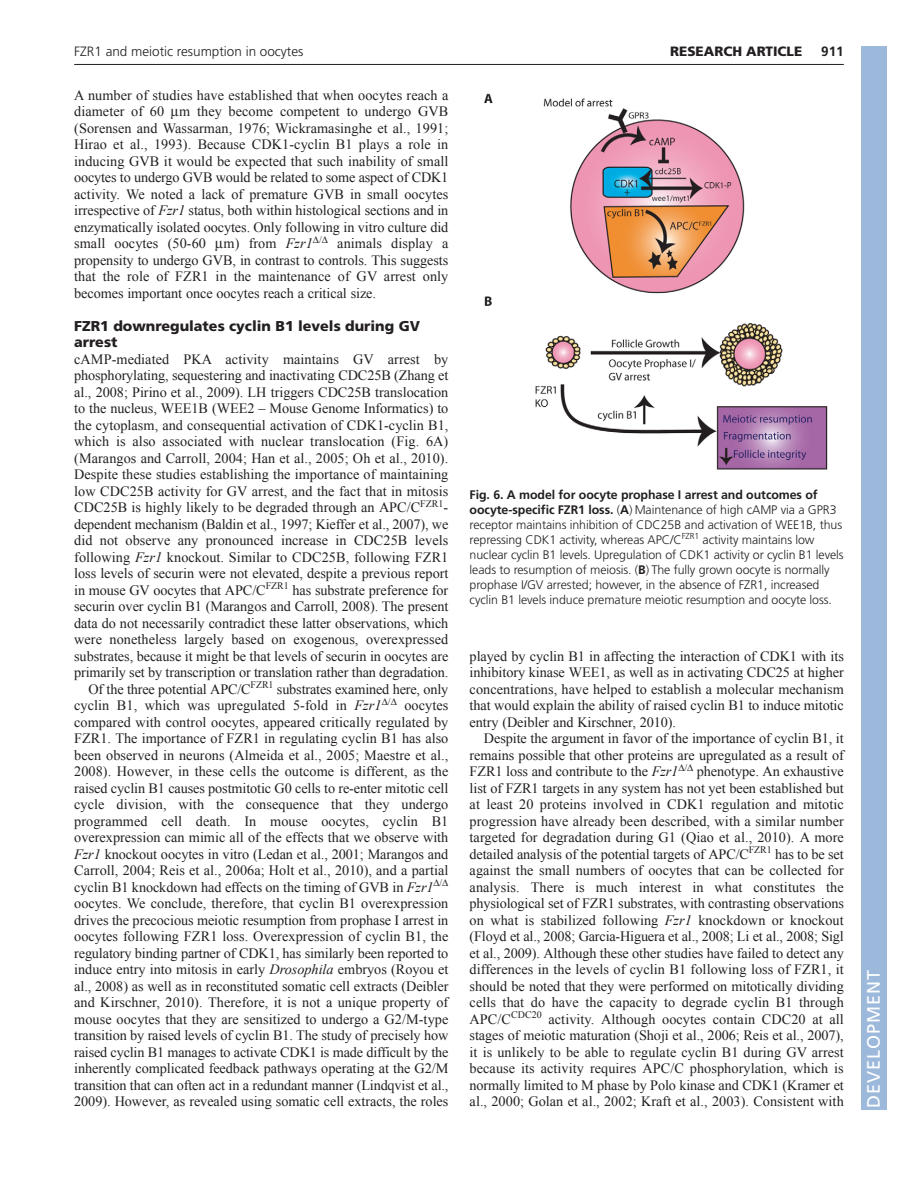
<style>
.page{position:relative;width:918px;height:1188px;background:#fff}
.page>*{position:absolute;margin:0;border:0;box-sizing:border-box;transform-origin:0 0}
.t1{font:18px "Frutiger LT Std";letter-spacing:.055em;color:#fff}
.t2{font:14.25px/16.5px "Times New Roman";letter-spacing:-.005em;color:#231f20;text-align:justify}
.t3{font:900 14.25px/16.5px "Frutiger LT Std";color:#231f20}
.t4{font:300 13.5px "Frutiger LT Std";color:#231f20}
.t5{font:900 13.5px "Frutiger LT Std";color:#231f20}
.t6{font:700 13.5px "Frutiger LT Std";color:#231f20}
.t7{font:300 12.3px/15px "Frutiger LT Std";letter-spacing:-.005em;color:#231f20}
.s1{font-style:italic}
.s2{font-weight:700}
</style>
<div class="page">
<hr style="left:74px;top:64px;width:770px;height:1px;background:#231f20">
<img style="left:484px;top:93px;width:344px;height:377px">
<div style="left:861px;top:46px;width:25px;height:1064px;background:#9cb9db"></div>
<p class="t4" style="left:74px;top:46px;width:231px">FZR1 and meiotic resumption in oocytes</p>
<p class="t5" style="left:670px;top:46px;width:134px">RESEARCH ARTICLE</p>
<p class="t6" style="left:821px;top:46px;width:24px">911</p>
<p class="t2" style="left:74px;top:87px;width:376px">A number of studies have established that when oocytes reach a diameter of 60 m they become competent to undergo GVB (Sorensen and Wassarman, 1976; Wickramasinghe et al., 1991; Hirao et al., 1993). Because CDK1-cyclin B1 plays a role in inducing GVB it would be expected that such inability of small oocytes to undergo GVB would be related to some aspect of CDK1 activity. We noted a lack of premature GVB in small oocytes irrespective of <span class="s1">Fzr1</span> status, both within histological sections and in enzymatically isolated oocytes. Only following in vitro culture did small oocytes (50-60 m) from <span class="s1">Fzr1</span> <sup>/</sup> animals display a propensity to undergo GVB, in contrast to controls. This suggests that the role of FZR1 in the maintenance of GV arrest only becomes important once oocytes reach a critical size.</p>
<p class="t3" style="left:74px;top:319px;width:347px">FZR1 downregulates cyclin B1 levels during GV arrest</p>
<p class="t2" style="left:74px;top:351px;width:376px">cAMP-mediated PKA activity maintains GV arrest by</p>
<p class="t2" style="left:74px;top:367px;width:376px">phosphorylating, sequestering and inactivating CDC25B (Zhang et</p>
<p class="t2" style="left:74px;top:384px;width:376px">al., 2008; Pirino et al., 2009). LH triggers CDC25B translocation</p>
<p class="t2" style="left:74px;top:400px;width:376px">to the nucleus, WEE1B (WEE2 – Mouse Genome Informatics) to</p>
<p class="t2" style="left:74px;top:417px;width:376px">the cytoplasm, and consequential activation of CDK1-cyclin B1,</p>
<p class="t2" style="left:74px;top:433px;width:376px">which is also associated with nuclear translocation (Fig. 6A)</p>
<p class="t2" style="left:74px;top:450px;width:376px">(Marangos and Carroll, 2004; Han et al., 2005; Oh et al., 2010).</p>
<p class="t2" style="left:74px;top:466px;width:376px">Despite these studies establishing the importance of maintaining</p>
<p class="t2" style="left:74px;top:483px;width:376px">low CDC25B activity for GV arrest, and the fact that in mitosis</p>
<p class="t2" style="left:74px;top:499px;width:376px">CDC25B is highly likely to be degraded through an APC/C<sup>FZR1</sup>-</p>
<p class="t2" style="left:74px;top:516px;width:376px">dependent mechanism (Baldin et al., 1997; Kieffer et al., 2007), we</p>
<p class="t2" style="left:74px;top:532px;width:376px">did not observe any pronounced increase in CDC25B levels</p>
<p class="t2" style="left:74px;top:549px;width:376px">following <span class="s1">Fzr1</span> knockout. Similar to CDC25B, following FZR1</p>
<p class="t2" style="left:74px;top:565px;width:376px">loss levels of securin were not elevated, despite a previous report</p>
<p class="t2" style="left:74px;top:582px;width:376px">in mouse GV oocytes that APC/C<sup>FZR1</sup> has substrate preference for</p>
<p class="t2" style="left:74px;top:598px;width:376px">securin over cyclin B1 (Marangos and Carroll, 2008). The present</p>
<p class="t2" style="left:74px;top:615px;width:376px">data do not necessarily contradict these latter observations, which</p>
<p class="t2" style="left:74px;top:631px;width:376px">were nonetheless largely based on exogenous, overexpressed</p>
<p class="t2" style="left:74px;top:648px;width:376px">substrates, because it might be that levels of securin in oocytes are</p>
<p class="t2" style="left:74px;top:664px;width:376px">primarily set by transcription or translation rather than degradation.</p>
<p class="t2" style="left:88px;top:681px;width:361px">Of the three potential APC/C<sup>FZR1</sup> substrates examined here, only</p>
<p class="t2" style="left:74px;top:697px;width:376px">cyclin B1, which was upregulated 5-fold in <span class="s1">Fzr1</span> <sup>/</sup> oocytes</p>
<p class="t2" style="left:74px;top:714px;width:376px">compared with control oocytes, appeared critically regulated by</p>
<p class="t2" style="left:74px;top:730px;width:376px">FZR1. The importance of FZR1 in regulating cyclin B1 has also</p>
<p class="t2" style="left:74px;top:747px;width:376px">been observed in neurons (Almeida et al., 2005; Maestre et al.,</p>
<p class="t2" style="left:74px;top:763px;width:376px">2008). However, in these cells the outcome is different, as the</p>
<p class="t2" style="left:74px;top:780px;width:376px">raised cyclin B1 causes postmitotic G0 cells to re-enter mitotic cell</p>
<p class="t2" style="left:74px;top:796px;width:376px">cycle division, with the consequence that they undergo</p>
<p class="t2" style="left:74px;top:813px;width:376px">programmed cell death. In mouse oocytes, cyclin B1</p>
<p class="t2" style="left:74px;top:829px;width:376px">overexpression can mimic all of the effects that we observe with</p>
<p class="t2" style="left:74px;top:846px;width:376px"><span class="s1">Fzr1</span> knockout oocytes in vitro (Ledan et al., 2001; Marangos and</p>
<p class="t2" style="left:74px;top:862px;width:376px">Carroll, 2004; Reis et al., 2006a; Holt et al., 2010), and a partial</p>
<p class="t2" style="left:74px;top:879px;width:370px">cyclin B1 knockdown had effects on the timing of GVB in <span class="s1">Fzr1</span> <sup>/</sup></p>
<p class="t2" style="left:74px;top:895px;width:376px">oocytes. We conclude, therefore, that cyclin B1 overexpression</p>
<p class="t2" style="left:74px;top:912px;width:376px">drives the precocious meiotic resumption from prophase I arrest in</p>
<p class="t2" style="left:74px;top:928px;width:376px">oocytes following FZR1 loss. Overexpression of cyclin B1, the</p>
<p class="t2" style="left:74px;top:945px;width:376px">regulatory binding partner of CDK1, has similarly been reported to</p>
<p class="t2" style="left:74px;top:961px;width:376px">induce entry into mitosis in early <span class="s1">Drosophila</span> embryos (Royou et</p>
<p class="t2" style="left:74px;top:978px;width:376px">al., 2008) as well as in reconstituted somatic cell extracts (Deibler</p>
<p class="t2" style="left:74px;top:994px;width:376px">and Kirschner, 2010). Therefore, it is not a unique property of</p>
<p class="t2" style="left:74px;top:1011px;width:376px">mouse oocytes that they are sensitized to undergo a G2/M-type</p>
<p class="t2" style="left:74px;top:1027px;width:376px">transition by raised levels of cyclin B1. The study of precisely how</p>
<p class="t2" style="left:74px;top:1044px;width:376px">raised cyclin B1 manages to activate CDK1 is made difficult by the</p>
<p class="t2" style="left:74px;top:1060px;width:376px">inherently complicated feedback pathways operating at the G2/M</p>
<p class="t2" style="left:74px;top:1077px;width:376px">transition that can often act in a redundant manner (Lindqvist et al.,</p>
<p class="t2" style="left:74px;top:1093px;width:376px">2009). However, as revealed using somatic cell extracts, the roles</p>
<p class="t7" style="left:470px;top:488px;width:376px"><span class="s2">Fig. 6. A model for oocyte prophase I arrest and outcomes of oocyte-specific FZR1 loss.</span> (<span class="s2">A</span>) Maintenance of high cAMP via a GPR3 receptor maintains inhibition of CDC25B and activation of WEE1B, thus repressing CDK1 activity, whereas APC/C<sup>FZR1</sup> activity maintains low nuclear cyclin B1 levels. Upregulation of CDK1 activity or cyclin B1 levels leads to resumption of meiosis. (<span class="s2">B</span>) The fully grown oocyte is normally prophase I/GV arrested; however, in the absence of FZR1, increased cyclin B1 levels induce premature meiotic resumption and oocyte loss.</p>
<p class="t2" style="left:470px;top:648px;width:376px">played by cyclin B1 in affecting the interaction of CDK1 with its inhibitory kinase WEE1, as well as in activating CDC25 at higher concentrations, have helped to establish a molecular mechanism that would explain the ability of raised cyclin B1 to induce mitotic entry (Deibler and Kirschner, 2010).</p>
<p class="t2" style="left:470px;top:730px;width:376px;text-indent:14px">Despite the argument in favor of the importance of cyclin B1, it remains possible that other proteins are upregulated as a result of FZR1 loss and contribute to the <span class="s1">Fzr1</span> <sup>/</sup> phenotype. An exhaustive list of FZR1 targets in any system has not yet been established but at least 20 proteins involved in CDK1 regulation and mitotic progression have already been described, with a similar number targeted for degradation during G1 (Qiao et al., 2010). A more detailed analysis of the potential targets of APC/C<sup>FZR1</sup> has to be set against the small numbers of oocytes that can be collected for analysis. There is much interest in what constitutes the physiological set of FZR1 substrates, with contrasting observations on what is stabilized following <span class="s1">Fzr1</span> knockdown or knockout (Floyd et al., 2008; Garcia-Higuera et al., 2008; Li et al., 2008; Sigl et al., 2009). Although these other studies have failed to detect any differences in the levels of cyclin B1 following loss of FZR1, it should be noted that they were performed on mitotically dividing cells that do have the capacity to degrade cyclin B1 through APC/C<sup>CDC20</sup> activity. Although oocytes contain CDC20 at all stages of meiotic maturation (Shoji et al., 2006; Reis et al., 2007), it is unlikely to be able to regulate cyclin B1 during GV arrest because its activity requires APC/C phosphorylation, which is normally limited to M phase by Polo kinase and CDK1 (Kramer et al., 2000; Golan et al., 2002; Kraft et al., 2003). Consistent with</p>
<p class="t1" style="left:863px;top:1108px;width:140px;rotate:-90deg">DEVELOPMENT</p>
</div>
